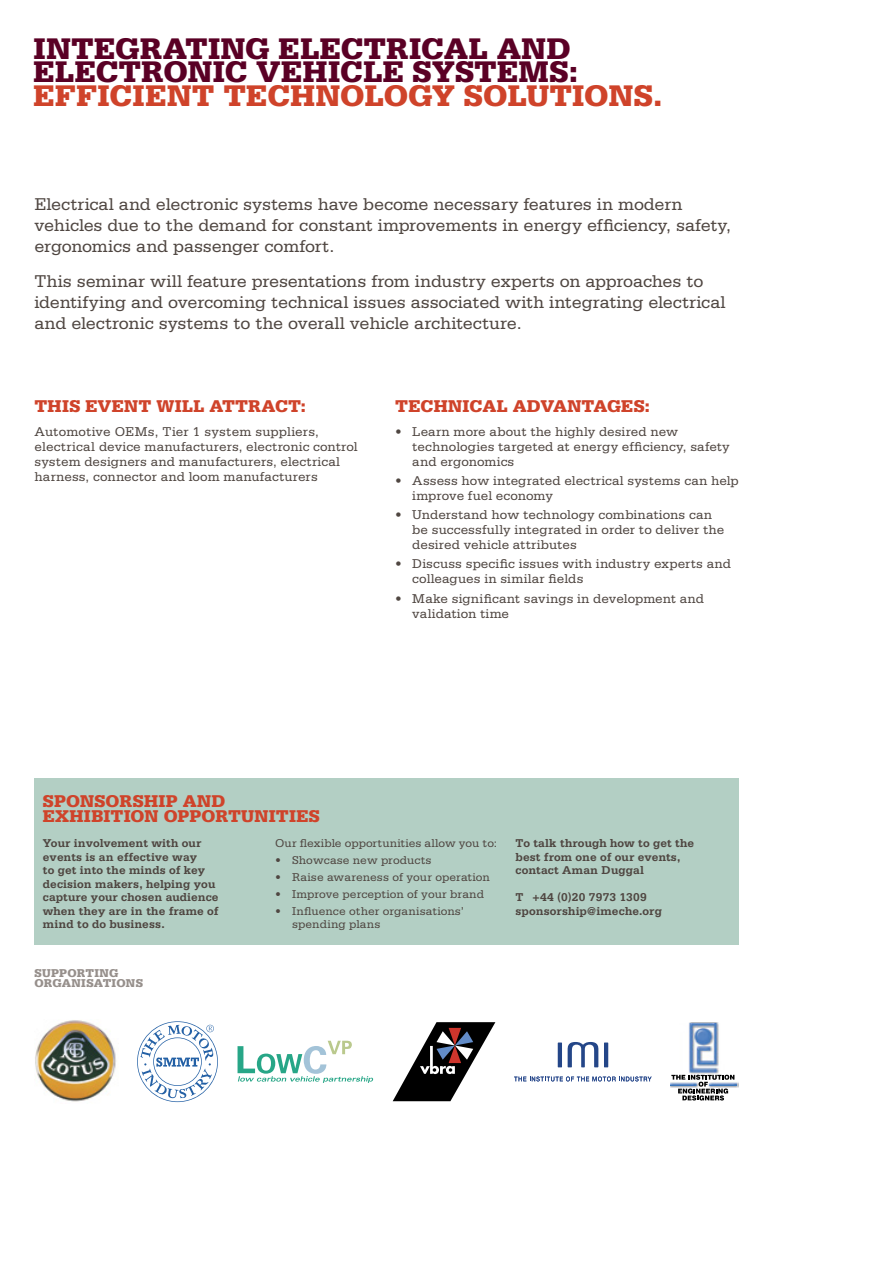
<style>
.page{position:relative;width:893px;height:1263px;background:#fff}
.page>*{position:absolute;margin:0;border:0;box-sizing:border-box;transform-origin:0 0}
.t1{font:900 31.5px/23.7px "Serifa";letter-spacing:.01em;color:#5a0025}
.t2{font:900 31.5px "Serifa";letter-spacing:.01em;color:#cf432a}
.t3{font:18px/21px "Serifa";letter-spacing:-.005em;color:#4f4641}
.t4{font:900 18px/14.4px "Serifa";letter-spacing:.01em;color:#cf432a}
.t5{font:13.5px/15px "Serifa";letter-spacing:.005em;color:#4f4641}
.t6{font:700 12px/13.5px "Serifa";letter-spacing:.005em;color:#4f4641}
.t7{font:12px/13.5px "Serifa";letter-spacing:.005em;color:#4f4641}
.t8{font:900 12px/9.6px "Serifa";letter-spacing:.03em;color:#968f8b}
</style>
<div class="page">
<div style="left:34px;top:778px;width:705px;height:167px;background:#b3cfc4"></div>
<img style="left:35px;top:1020px;width:81px;height:82px">
<svg style="left:137px;top:1021px;width:81px;height:81px"></svg>
<svg style="left:238px;top:1041px;width:135px;height:42px"></svg>
<svg style="left:393px;top:1022px;width:102px;height:79px"></svg>
<hr style="left:604px;top:1042px;width:4px;height:25px;background:#244688">
<svg style="left:568px;top:1042px;width:30px;height:25px"></svg>
<hr style="left:558px;top:1042px;width:4px;height:25px;background:#244688">
<svg style="left:514px;top:1076px;width:138px;height:5px"></svg>
<img style="left:670px;top:1082px;width:69px;height:5px">
<img style="left:670px;top:1023px;width:66px;height:62px">
<svg style="left:671px;top:1075px;width:63px;height:25px"></svg>
<h1 class="t1" style="left:34px;top:36px;width:546px">INTEGRATING ELECTRICAL AND<br>ELECTRONIC VEHICLE SYSTEMS:</h1>
<h1 class="t2" style="left:34px;top:77px;width:630px">EFFICIENT TECHNOLOGY SOLUTIONS.</h1>
<h2 class="t3" style="left:34px;top:193px;width:698px">Electrical and electronic systems have become necessary features in modern vehicles due to the demand for constant improvements in energy efficiency, safety, ergonomics and passenger comfort.</h2>
<h2 class="t3" style="left:34px;top:271px;width:693px">This seminar will feature presentations from industry experts on approaches to identifying and overcoming technical issues associated with integrating electrical and electronic systems to the overall vehicle architecture.</h2>
<h2 class="t4" style="left:34px;top:399px;width:273px">THIS EVENT WILL ATTRACT:</h2>
<p class="t5" style="left:34px;top:424px;width:325px">Automotive OEMs, Tier 1 system suppliers, electrical device manufacturers, electronic control system designers and manufacturers, electrical harness, connector and loom manufacturers</p>
<h2 class="t4" style="left:395px;top:399px;width:256px">TECHNICAL ADVANTAGES:</h2>
<p class="t5" style="left:412px;top:424px;width:319px;text-indent:-17px">• Learn more about the highly desired new technologies targeted at energy efficiency, safety and ergonomics</p>
<p class="t5" style="left:412px;top:473px;width:328px;text-indent:-17px">• Assess how integrated electrical systems can help improve fuel economy</p>
<p class="t5" style="left:412px;top:507px;width:313px;text-indent:-17px">• Understand how technology combinations can be successfully integrated in order to deliver the desired vehicle attributes</p>
<p class="t5" style="left:412px;top:556px;width:320px;text-indent:-17px">• Discuss specific issues with industry experts and colleagues in similar fields</p>
<p class="t5" style="left:412px;top:591px;width:293px;text-indent:-17px">• Make significant savings in development and validation time</p>
<h2 class="t4" style="left:43px;top:794px;width:38px">SPONSORSH</h2>
<h2 class="t4" style="left:43px;top:794px;width:173px;text-indent:116px">IP AND<br>EXHIBITION OPPORTUN</h2>
<h2 class="t4" style="left:269px;top:808px;width:40px">ITIES</h2>
<p class="t7" style="left:275px;top:836px;width:224px">Our flexible opportunities allow you to:</p>
<p class="t7" style="left:275px;top:853px;width:158px">• Showcase new products</p>
<p class="t7" style="left:275px;top:870px;width:216px">• Raise awareness of your operation</p>
<p class="t7" style="left:275px;top:887px;width:211px">• Improve perception of your brand</p>
<p class="t7" style="left:292px;top:904px;width:174px;text-indent:-17px">• Influence other organisations’ spending plans</p>
<p class="t6" style="left:43px;top:836px;width:177px">Your involvement with our events is an effective way<br>to get into the minds of key decision makers, helping you capture your chosen audience when they are in the frame of mind to do business.</p>
<p class="t6" style="left:516px;top:836px;width:180px">To talk through how to get the best from one of our events, contact Aman Duggal</p>
<p class="t6" style="left:516px;top:890px;width:148px">T +44 (0)20 7973 1309 sponsorship@imeche.org</p>
<p class="t8" style="left:34px;top:968px;width:110px">SUPPORTING<br>ORGANISATIONS</p>
</div>
